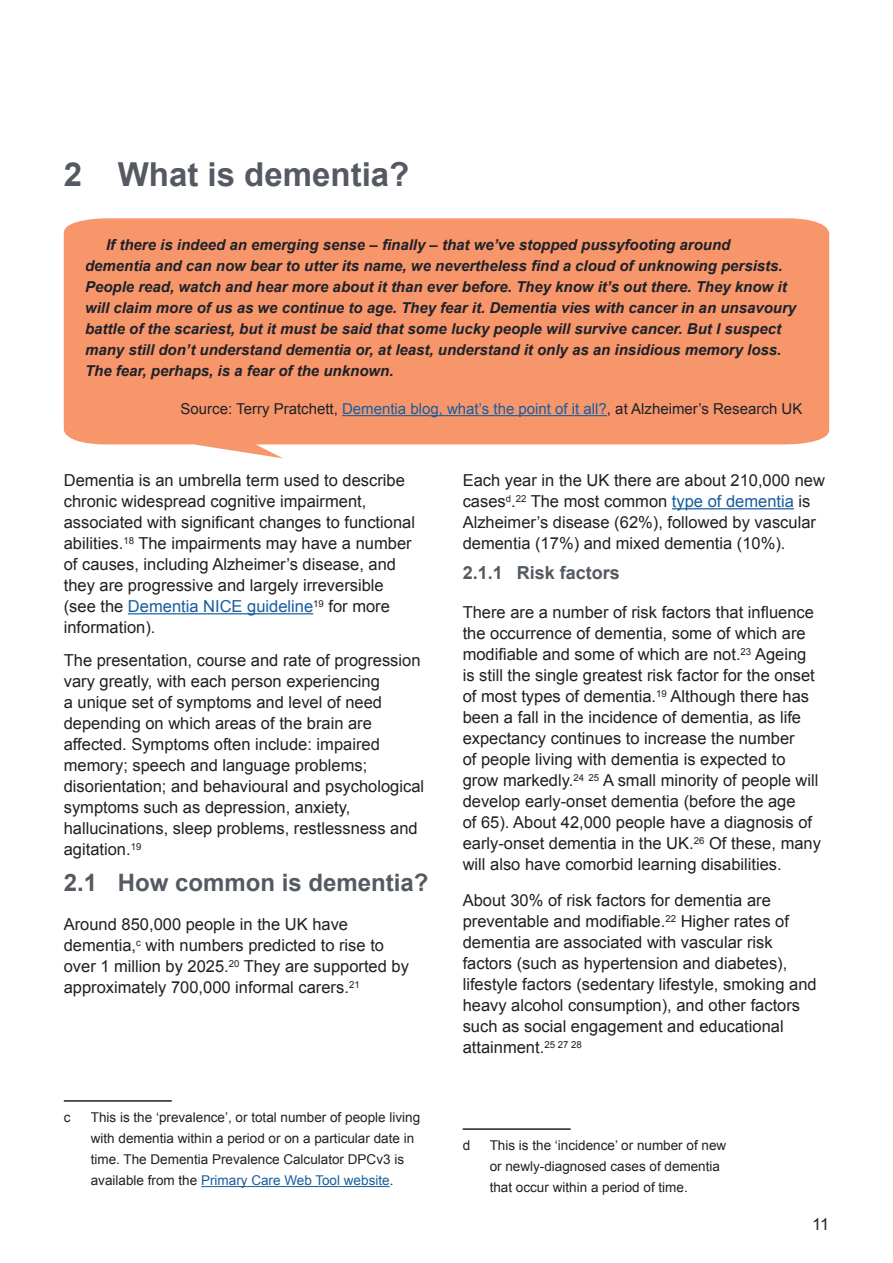
<style>
.page{position:relative;width:893px;height:1263px;background:#fff}
.page>*{position:absolute;margin:0;border:0;box-sizing:border-box;transform-origin:0 0}
.t1{font:700 33px "Arial";color:#545962}
.t2{font:700 24px "Arial";color:#545962}
.t3{font:700 18px "Arial";color:#545962}
.t4{font:16.5px/21px "Arial";color:#231f20}
.t5{font:italic 700 15px/21px "Arial";color:#1d2228}
.Quote_source{font:15px "Arial";color:#1d2228}
.Note_Footnote{font:13.5px/21px "Arial";color:#231f20}
.s1{color:#175d9e}
</style>
<div class="page">
<hr style="left:128px;top:613px;width:185px;height:1px;background:#175d9e">
<hr style="left:64px;top:1100px;width:108px;height:2px;background:#231f20">
<hr style="left:201px;top:1186px;width:189px;height:1px;background:#175d9e">
<hr style="left:672px;top:508px;width:122px;height:1px;background:#175d9e">
<hr style="left:463px;top:1128px;width:108px;height:2px;background:#231f20">
<div style="left:64px;top:218px;width:765px;height:240px;background:#f7956b"></div>
<hr style="left:342px;top:415px;width:265px;height:1px;background:#175d9e">
<p class="t1" style="left:64px;top:152px;width:347px">2 What is dementia?</p>
<p class="t5" style="left:85px;top:235px;width:713px;text-indent:21px">If there is indeed an emerging sense – finally – that we’ve stopped pussyfooting around dementia and can now bear to utter its name, we nevertheless find a cloud of unknowing persists.<br>People read, watch and hear more about it than ever before. They know it’s out there. They know it will claim more of us as we continue to age. They fear it. Dementia vies with cancer in an unsavoury battle of the scariest, but it must be said that some lucky people will survive cancer. But I suspect many still don’t understand dementia or, at least, understand it only as an insidious memory loss.<br>The fear, perhaps, is a fear of the unknown.</p>
<p class="Quote_source" style="left:181px;top:399px;width:623px">Source: Terry Pratchett, <span class="s1">Dementia blog, what’s the point of it all?</span>, at Alzheimer’s Research UK</p>
<p class="t4" style="left:64px;top:470px;width:353px">Dementia is an umbrella term used to describe chronic widespread cognitive impairment, associated with significant changes to functional abilities.<sup>18</sup> The impairments may have a number of causes, including Alzheimer’s disease, and they are progressive and largely irreversible (see the <span class="s1">Dementia NICE guideline</span><sup>19</sup> for more information).</p>
<p class="t4" style="left:64px;top:650px;width:362px">The presentation, course and rate of progression vary greatly, with each person experiencing<br>a unique set of symptoms and level of need depending on which areas of the brain are affected. Symptoms often include: impaired memory; speech and language problems; disorientation; and behavioural and psychological symptoms such as depression, anxiety, hallucinations, sleep problems, restlessness and agitation.<sup>19</sup></p>
<p class="t2" style="left:64px;top:866px;width:366px">2.1 How common is dementia?</p>
<p class="t4" style="left:64px;top:914px;width:347px">Around 850,000 people in the UK have dementia,<sup>c</sup> with numbers predicted to rise to over 1 million by 2025.<sup>20</sup> They are supported by approximately 700,000 informal carers.<sup>21</sup></p>
<p class="Note_Footnote" style="left:64px;top:1107px;width:8px">c</p>
<p class="Note_Footnote" style="left:91px;top:1107px;width:331px">This is the ‘prevalence’, or total number of people living with dementia within a period or on a particular date in time. The Dementia Prevalence Calculator DPCv3 is available from the <span class="s1">Primary Care Web Tool website</span>.</p>
<p class="t4" style="left:463px;top:470px;width:364px">Each year in the UK there are about 210,000 new cases<sup>d</sup>.<sup>22</sup> The most common <span class="s1">type of dementia</span> is Alzheimer’s disease (62%), followed by vascular dementia (17%) and mixed dementia (10%).</p>
<p class="t3" style="left:463px;top:561px;width:159px">2.1.1 Risk factors</p>
<p class="t4" style="left:463px;top:602px;width:360px">There are a number of risk factors that influence the occurrence of dementia, some of which are modifiable and some of which are not.<sup>23</sup> Ageing is still the single greatest risk factor for the onset of most types of dementia.<sup>19</sup> Although there has been a fall in the incidence of dementia, as life expectancy continues to increase the number<br>of people living with dementia is expected to grow markedly.<sup>24</sup> <sup>25</sup> A small minority of people will develop early-onset dementia (before the age<br>of 65). About 42,000 people have a diagnosis of early-onset dementia in the UK.<sup>26</sup> Of these, many will also have comorbid learning disabilities.</p>
<p class="t4" style="left:463px;top:890px;width:355px">About 30% of risk factors for dementia are preventable and modifiable.<sup>22</sup> Higher rates of dementia are associated with vascular risk factors (such as hypertension and diabetes), lifestyle factors (sedentary lifestyle, smoking and heavy alcohol consumption), and other factors such as social engagement and educational attainment.<sup>25</sup> <sup>27</sup> <sup>28</sup></p>
<p class="Note_Footnote" style="left:463px;top:1135px;width:9px">d</p>
<p class="Note_Footnote" style="left:490px;top:1135px;width:238px">This is the ‘incidence’ or number of new or newly-diagnosed cases of dementia that occur within a period of time.</p>
<p class="t4" style="left:812px;top:1214px;width:19px">11</p>
</div>
